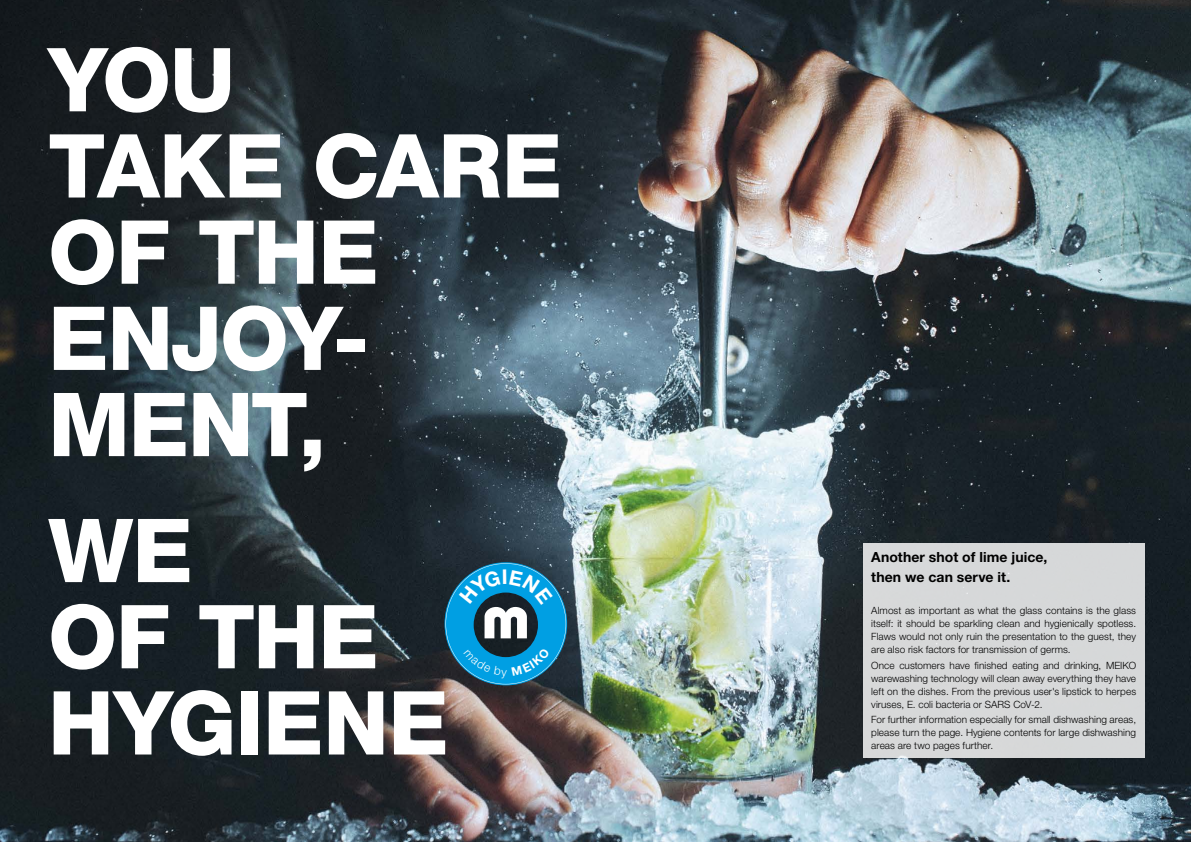
<style>
.page{position:relative;width:1191px;height:842px;background:#fff}
.page>*{position:absolute;margin:0;border:0;box-sizing:border-box;transform-origin:0 0}
.t1{font:800 88.4px/86.2px "Helvetica Neue LTW1 G";letter-spacing:-.01em;color:#fff}
.t2{font:700 14px/19.8px "Helvetica Neue LTW1 G";letter-spacing:.005em;color:#000}
.t3{font:300 10px/13px "Helvetica Neue LTW1 G";letter-spacing:.005em;color:#000;text-align:justify}
</style>
<div class="page">
<img style="left:0;top:0;width:1191px;height:842px">
<div style="left:862px;top:544px;width:282px;height:214px;background:#d7d8d9"></div>
<svg style="left:444px;top:562px;width:123px;height:123px;background:#1f7ba3"></svg>
<h1 class="t1" style="left:48px;top:37px;width:515px">YOU<br>TAKE CARE<br>OF THE<br>ENJOY-<br>MENT,</h1>
<h1 class="t1" style="left:48px;top:508px;width:402px">WE<br>OF THE<br>HYGIENE</h1>
<h2 class="t2" style="left:871px;top:547px;width:178px">Another shot of lime juice, then we can serve it.</h2>
<p class="t3" style="left:871px;top:604px;width:266px">Almost as important as what the glass contains is the glass itself: it should be sparkling clean and hygienically spotless.<br>Flaws would not only ruin the presentation to the guest, they are also risk factors for transmission of germs.</p>
<p class="t3" style="left:871px;top:658px;width:266px">Once customers have finished eating and drinking, MEIKO warewashing technology will clean away everything they have left on the dishes. From the previous user's lipstick to herpes viruses, E. coli bacteria or SARS CoV-2.</p>
<p class="t3" style="left:871px;top:713px;width:266px">For further information especially for small dishwashing areas, please turn the page. Hygiene contents for large dishwashing areas are two pages further.</p>
</div>
